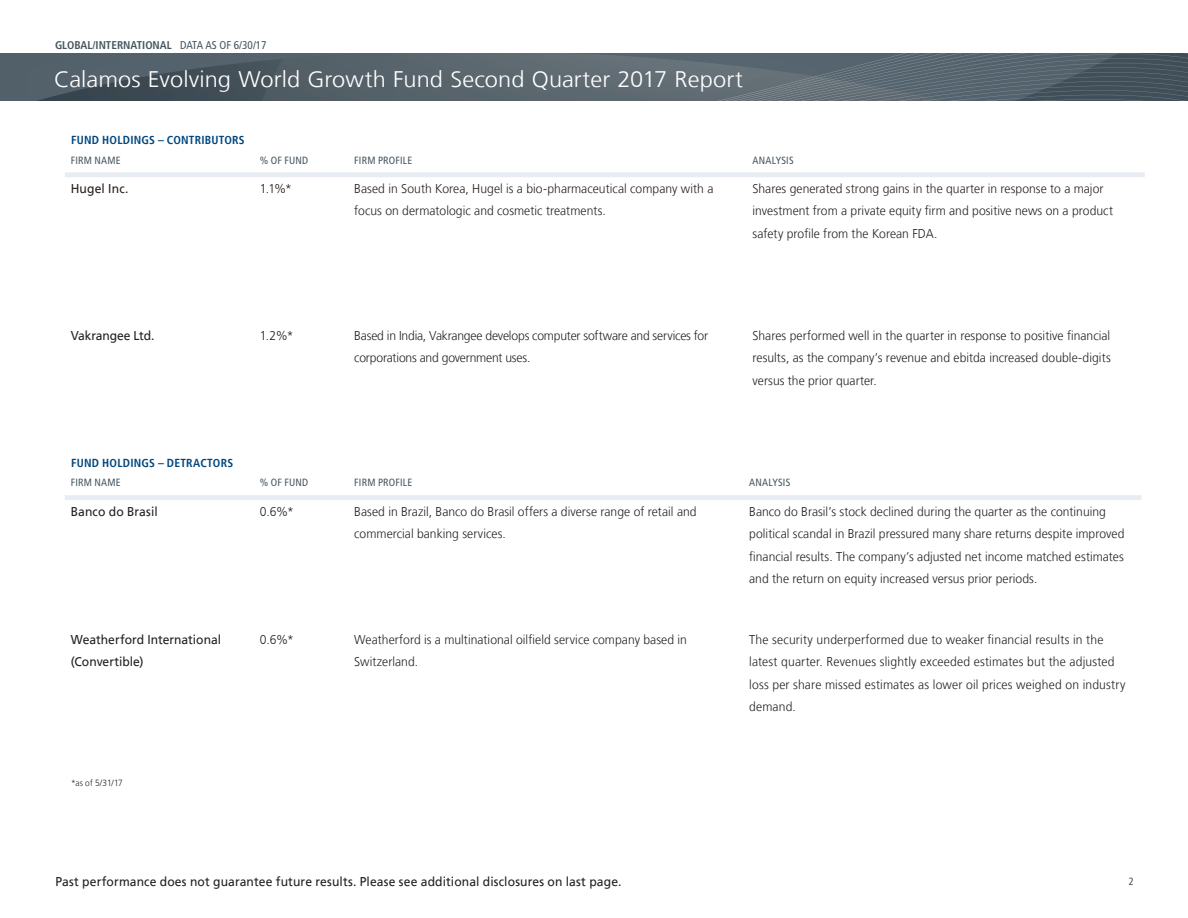
<style>
.page{position:relative;width:1188px;height:918px;background:#fff}
.page>*{position:absolute;margin:0;border:0;box-sizing:border-box;transform-origin:0 0}
.t1{font:300 22.5px "Frutiger LT";color:#fff;scale:1.05 1}
.t2{font:300 12.75px/22.5px "Frutiger LT";letter-spacing:.005em;color:#231f20;scale:.95 1}
.t3{font:12.75px/22.5px "Frutiger LT";letter-spacing:.005em;color:#231f20;scale:.95 1}
.t4{font:300 12.75px/22.5px "Frutiger LT";letter-spacing:-.015em;color:#231f20;scale:.95 1}
.t5{font:12.75px "Frutiger LT";letter-spacing:-.015em;color:#231f20;scale:.95 1}
.t6{font:700 condensed 11.7px "Frutiger LT";letter-spacing:.02em;color:#00467e}
.t7{font:700 condensed 11.25px "Frutiger LT";color:#45555f}
.t8{font:condensed 10.5px "Frutiger LT";letter-spacing:.02em;color:#45555f}
.t9{font:300 9px "Frutiger LT";letter-spacing:-.005em;color:#231f20;scale:.92 1}
.s1{font-weight:400}
</style>
<div class="page">
<svg style="left:0;top:54px;width:1188px;height:47px;fill:#55636c"></svg>
<svg style="left:65px;top:172px;width:1080px;height:5px"></svg>
<div style="left:65px;top:495px;width:1076px;height:5px;background:#e7edf2"></div>
<p class="t7" style="left:55px;top:39px;width:213px">GLOBAL/INTERNATIONAL <span class="s1">DATA AS OF 6/30/17</span></p>
<h1 class="t1" style="left:54px;top:66px;width:658px">Calamos Evolving World Growth Fund Second Quarter 2017 Report</h1>
<p class="t6" style="left:71px;top:133px;width:175px">FUND HOLDINGS – CONTRIBUTORS</p>
<p class="t8" style="left:71px;top:154px;width:52px">FIRM NAME</p>
<p class="t8" style="left:260px;top:154px;width:50px">% OF FUND</p>
<p class="t8" style="left:354px;top:154px;width:60px">FIRM PROFILE</p>
<p class="t8" style="left:753px;top:154px;width:43px">ANALYSIS</p>
<p class="t3" style="left:71px;top:177px;width:62px">Hugel Inc.</p>
<p class="t2" style="left:260px;top:177px;width:35px">1.1%*</p>
<p class="t2" style="left:354px;top:177px;width:380px">Based in South Korea, Hugel is a bio-pharmaceutical company with a focus on dermatologic and cosmetic treatments.</p>
<p class="t2" style="left:753px;top:177px;width:381px">Shares generated strong gains in the quarter in response to a major investment from a private equity firm and positive news on a product safety profile from the Korean FDA.</p>
<p class="t5" style="left:71px;top:328px;width:90px">Vakrangee Ltd.</p>
<p class="t2" style="left:260px;top:324px;width:37px">1.2%*</p>
<p class="t4" style="left:354px;top:324px;width:374px">Based in India, Vakrangee develops computer software and services for corporations and government uses.</p>
<p class="t2" style="left:753px;top:324px;width:379px;text-align:justify">Shares performed well in the quarter in response to positive financial results, as the company’s revenue and ebitda increased double-digits versus the prior quarter.</p>
<p class="t6" style="left:71px;top:456px;width:163px">FUND HOLDINGS – DETRACTORS</p>
<p class="t8" style="left:71px;top:477px;width:52px">FIRM NAME</p>
<p class="t8" style="left:260px;top:477px;width:50px">% OF FUND</p>
<p class="t8" style="left:354px;top:477px;width:60px">FIRM PROFILE</p>
<p class="t8" style="left:749px;top:477px;width:43px">ANALYSIS</p>
<p class="t3" style="left:71px;top:500px;width:93px">Banco do Brasil</p>
<p class="t2" style="left:260px;top:500px;width:38px">0.6%*</p>
<p class="t2" style="left:354px;top:500px;width:362px">Based in Brazil, Banco do Brasil offers a diverse range of retail and commercial banking services.</p>
<p class="t2" style="left:749px;top:500px;width:397px">Banco do Brasil’s stock declined during the quarter as the continuing political scandal in Brazil pressured many share returns despite improved financial results. The company’s adjusted net income matched estimates and the return on equity increased versus prior periods.</p>
<p class="t3" style="left:71px;top:628px;width:160px">Weatherford International (Convertible)</p>
<p class="t2" style="left:260px;top:628px;width:38px">0.6%*</p>
<p class="t2" style="left:354px;top:628px;width:352px">Weatherford is a multinational oilfield service company based in<br>Switzerland.</p>
<p class="t2" style="left:749px;top:628px;width:398px">The security underperformed due to weaker financial results in the latest quarter. Revenues slightly exceeded estimates but the adjusted loss per share missed estimates as lower oil prices weighed on industry demand.</p>
<p class="t9" style="left:71px;top:778px;width:58px">*as of 5/31/17</p>
<p class="t3" style="left:55px;top:870px;width:597px">Past performance does not guarantee future results. Please see additional disclosures on last page.</p>
<p class="t8" style="left:1129px;top:876px;width:7px">2</p>
</div>
